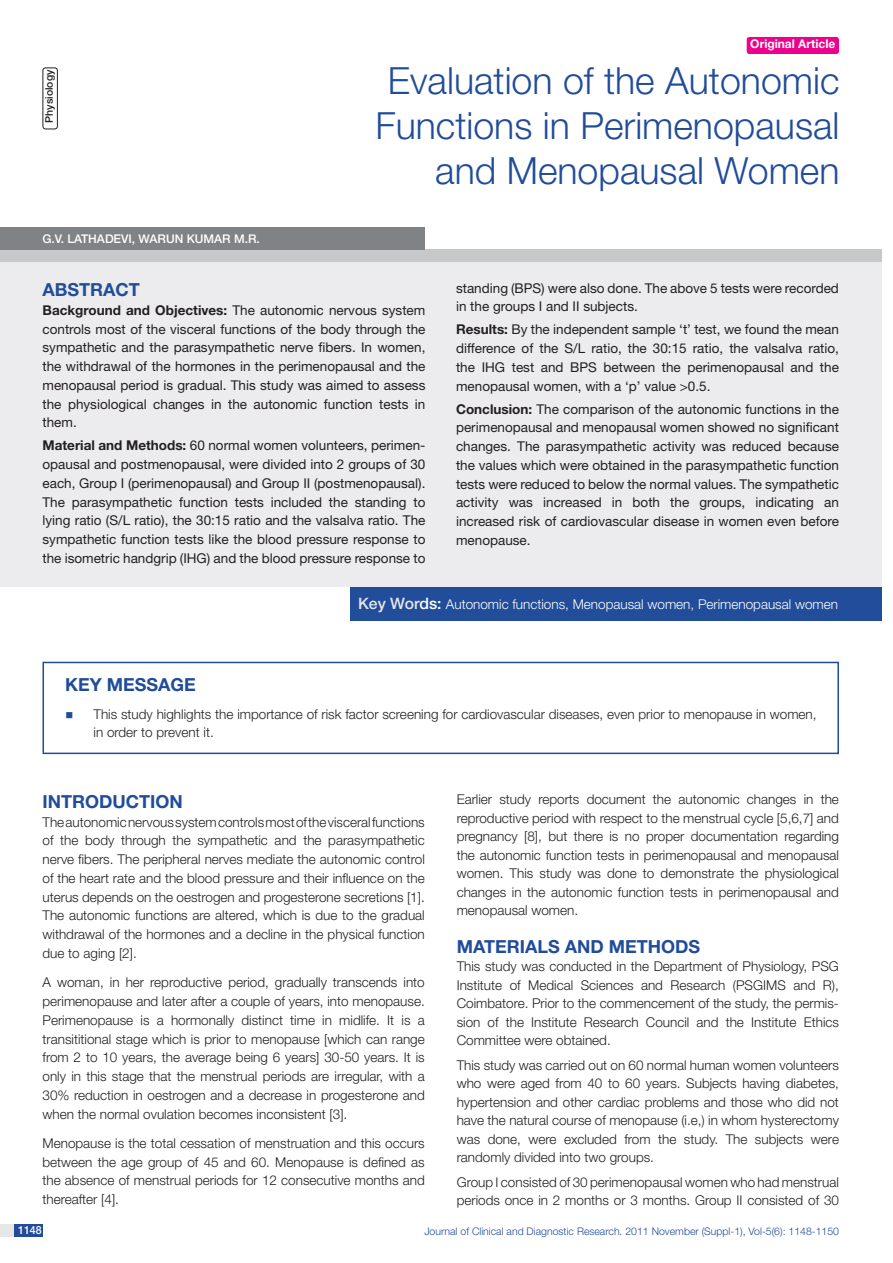
<style>
.page{position:relative;width:893px;height:1263px;background:#fff}
.page>*{position:absolute;margin:0;border:0;box-sizing:border-box;transform-origin:0 0}
.t1{font:300 37.5px/45px "Helvetica Neue";color:#214c99;text-align:right}
.t2{font:700 18px "Helvetica Neue";color:#214c99}
.t3{font:700 18px "Helvetica Neue";color:#214d9a}
.t4{font:300 13.5px/18.8px "Helvetica Neue";color:#231f20;text-align:justify}
.t5{font:13.5px/18.8px "Helvetica Neue";color:#231f20;text-align:justify}
.t6{font:300 13.5px "Helvetica Neue";color:#fff}
.t7{font:500 12px "Helvetica Neue";color:#fff}
.t8{font:700 12px "Helvetica Neue";color:#fff}
.t9{font:300 10.5px "Helvetica Neue";color:#214c99}
.t10{font:500 10.5px "Helvetica Neue";color:#231f20}
.s1{font-weight:700}
.s2{font-weight:500;font-size:15.75px;color:#e6e7e9}
.s3{font-weight:500;font-size:15.75px}
.s4{color:#214c99}
.s5{font-size:11.25px}
</style>
<div class="page">
<div style="left:0;top:1224px;width:43px;height:13px;background:#e6e7e9"></div>
<div style="left:14px;top:1224px;width:29px;height:13px;background:#214c99"></div>
<div style="left:0;top:250px;width:881px;height:337px;background:#ececee"></div>
<div style="left:0;top:250px;width:881px;height:12px;background:#c7c8ca"></div>
<div style="left:350px;top:587px;width:531px;height:34px;background:#214d9a"></div>
<div style="left:0;top:227px;width:425px;height:23px;background:#808385"></div>
<div style="left:43px;top:68px;width:15px;height:61px;border:1px solid #231f20;border-radius:3px"></div>
<div style="left:747px;top:37px;width:92px;height:17px;background:#ed028c;border-radius:3px"></div>
<div style="left:43px;top:662px;width:796px;height:92px;border:2px solid #214c99"></div>
<p class="t10" style="left:43px;top:123px;width:55px;rotate:-90deg">PHYSIOLOGY</p>
<p class="t7" style="left:43px;top:231px;width:219px">G.V. LATHADEVI, WARUN KUMAR M.R.</p>
<p class="t8" style="left:750px;top:37px;width:87px">Original Article</p>
<h1 class="t1" style="left:376px;top:57px;width:465px">Evaluation of the Autonomic<br>Functions in Perimenopausal and Menopausal Women</h1>
<h2 class="t3" style="left:43px;top:279px;width:99px">ABSTRACT</h2>
<p class="t5" style="left:43px;top:300px;width:384px"><span class="s1">Background and Objectives:</span> The autonomic nervous system controls most of the visceral functions of the body through the sympathetic and the parasympathetic nerve fibers. In women, the withdrawal of the hormones in the perimenopausal and the menopausal period is gradual. This study was aimed to assess the physiological changes in the autonomic function tests in them.</p>
<p class="t5" style="left:43px;top:436px;width:384px"><span class="s1">Material and Methods:</span> 60 normal women volunteers, perimen&shy;opausal and postmenopausal, were divided into 2 groups of 30 each, Group I (perimenopausal) and Group II (postmenopausal).<br>The parasympathetic function tests included the standing to lying ratio (S/L ratio), the 30:15 ratio and the valsalva ratio. The sympathetic function tests like the blood pressure response to the isometric handgrip (IHG) and the blood pressure response to</p>
<p class="t5" style="left:456px;top:278px;width:384px">standing (BPS) were also done. The above 5 tests were recorded in the groups I and II subjects.</p>
<p class="t5" style="left:456px;top:320px;width:384px"><span class="s1">Results:</span> By the independent sample ‘t’ test, we found the mean difference of the S/L ratio, the 30:15 ratio, the valsalva ratio, the IHG test and BPS between the perimenopausal and the menopausal women, with a ‘p’ value &gt;0.5.</p>
<p class="t5" style="left:456px;top:399px;width:384px"><span class="s1">Conclusion:</span> The comparison of the autonomic functions in the perimenopausal and menopausal women showed no significant changes. The parasympathetic activity was reduced because the values which were obtained in the parasympathetic function tests were reduced to below the normal values. The sympathetic activity was increased in both the groups, indicating an increased risk of cardiovascular disease in women even before menopause.</p>
<p class="t6" style="left:358px;top:596px;width:481px"><span class="s2">KEY WOR</span><span class="s3">DS:</span> Autonomic functions, Menopausal women, Perimenopausal women</p>
<h2 class="t2" style="left:65px;top:674px;width:130px">KEY MESSAGE</h2>
<p class="t4" style="left:94px;top:704px;width:725px;text-indent:-28px"><span class="s4">■</span> This study highlights the importance of risk factor screening for cardiovascular diseases, even prior to menopause in women, in order to prevent it.</p>
<h2 class="t2" style="left:43px;top:790px;width:33px">Intro</h2>
<h2 class="t2" style="left:99px;top:790px;width:39px">ductio</h2>
<h2 class="t2" style="left:169px;top:790px;width:15px">n</h2>
<p class="t4" style="left:43px;top:812px;width:384px">The autonomic nervous system controls most of the visceral functions of the body through the sympathetic and the parasympathetic nerve fibers. The peripheral nerves mediate the autonomic control of the heart rate and the blood pressure and their influence on the uterus depends on the oestrogen and progesterone secretions [1].<br>The autonomic functions are altered, which is due to the gradual withdrawal of the hormones and a decline in the physical function due to aging [2].</p>
<p class="t4" style="left:43px;top:973px;width:384px">A woman, in her reproductive period, gradually transcends into perimenopause and later after a couple of years, into menopause.<br>Perimenopause is a hormonally distinct time in midlife. It is a transititional stage which is prior to menopause [which can range from 2 to 10 years, the average being 6 years] 30-50 years. It is only in this stage that the menstrual periods are irregular, with a 30% reduction in oestrogen and a decrease in progesterone and when the normal ovulation becomes inconsistent [3].</p>
<p class="t4" style="left:43px;top:1133px;width:384px">Menopause is the total cessation of menstruation and this occurs between the age group of 45 and 60. Menopause is defined as the absence of menstrual periods for 12 consecutive months and thereafter [4].</p>
<p class="t4" style="left:457px;top:790px;width:384px">Earlier study reports document the autonomic changes in the reproductive period with respect to the menstrual cycle [5,6,7] and pregnancy [8], but there is no proper documentation regarding the autonomic function tests in perimenopausal and menopausal women. This study was done to demonstrate the physiological changes in the autonomic function tests in perimenopausal and menopausal women.</p>
<h2 class="t2" style="left:457px;top:935px;width:243px">Materials and Methods</h2>
<p class="t4" style="left:457px;top:957px;width:384px;text-align:left">This study was conducted in the Department of Physiology, PSG Institute of Medical Sciences and Research (PSGIMS and R), Coimbatore. Prior to the commencement of the study, the permis&shy;sion of the Institute Research Council and the Institute Ethics Committee were obtained.</p>
<p class="t4" style="left:457px;top:1055px;width:384px">This study was carried out on 60 normal human women volunteers who were aged from 40 to 60 years. Subjects having diabetes, hypertension and other cardiac problems and those who did not have the natural course of menopause (i.e,) in whom hysterectomy was done, were excluded from the study. The subjects were randomly divided into two groups.</p>
<p class="t4" style="left:457px;top:1172px;width:384px">Group I consisted of 30 perimenopausal women who had menstrual periods once in 2 months or 3 months. Group II consisted of 30</p>
<p class="t7" style="left:11px;top:1223px;width:32px">1148<span class="s5">148</span></p>
<p class="t9" style="left:424px;top:1225px;width:416px">Journal of Clinical and Diagnostic Research. 2011 November (Suppl-1), Vol-5(6): 1148-1150</p>
</div>
